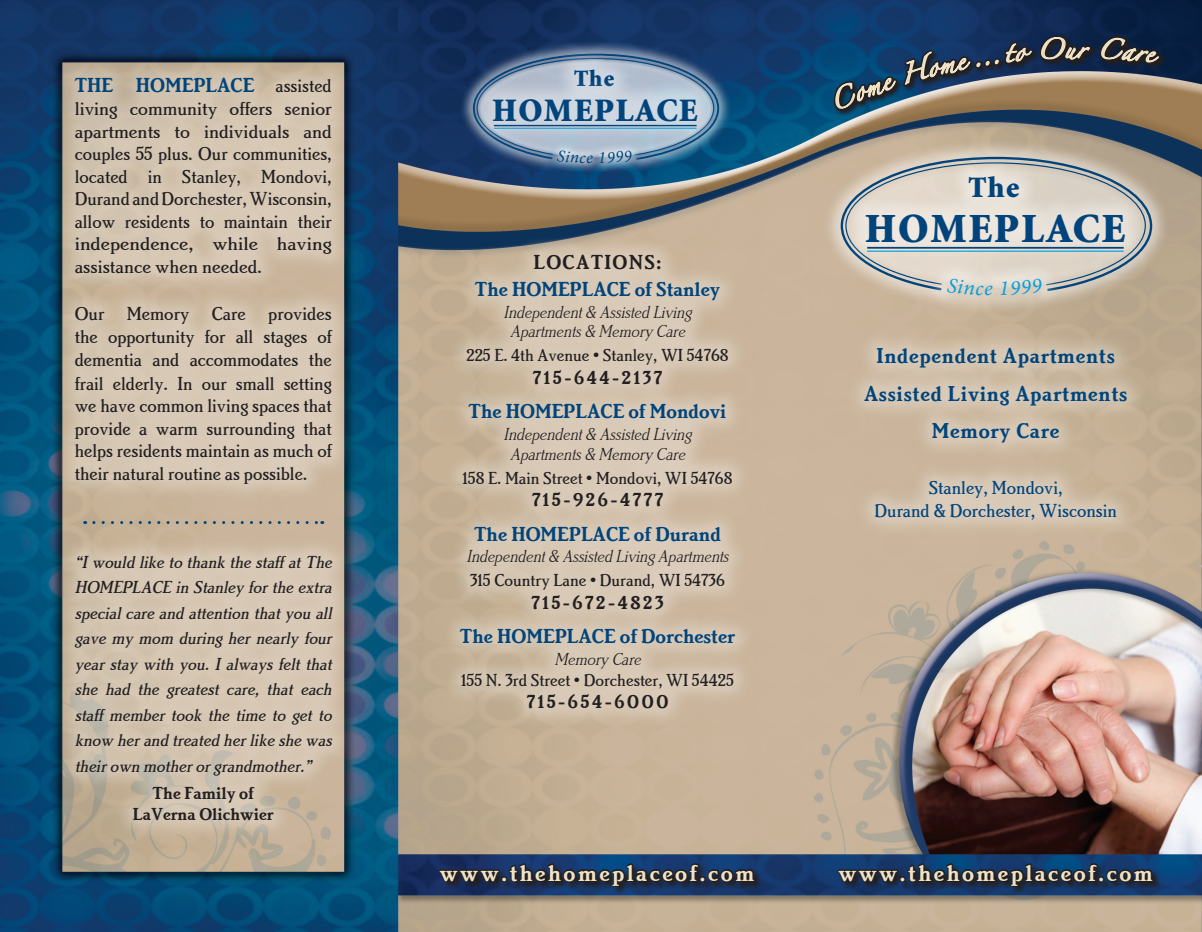
<style>
.page{position:relative;width:1202px;height:932px;background:#fff}
.page>*{position:absolute;margin:0;border:0;box-sizing:border-box;transform-origin:0 0}
.t1{font:900 41.55px "Minion Std";letter-spacing:.04em;color:#00447b}
.t2{font:900 32.85px "Minion Std";letter-spacing:.04em;color:#00447b}
.t3{font:900 29.7px "Minion Std";color:#00447b}
.t4{font:24px "Brighton Bold Let Plain";letter-spacing:.1em;color:#efe2c5}
.t5{font:900 23.4px "Minion Std";color:#00447b}
.t6{font:22.2px "Brighton Bold Let Plain";letter-spacing:.03em;color:#00447b}
.t7{font:21px "Brighton Bold Let Plain";color:#00447b}
.t8{font:21px "Brighton Bold Let Plain";letter-spacing:.06em;color:#231f20}
.t9{font:19.5px/23px "Brighton Medium Let Plain";color:#231f20;text-align:justify}
.t10{font:19.5px/22.5px "Brighton Medium Let Plain";color:#231f20;text-align:justify;scale:1.05 1}
.t11{font:19.5px "Brighton Bold Let Plain";letter-spacing:.13em;color:#231f20}
.t12{font:19.5px "Brighton Medium Let Plain";color:#00447b}
.t13{font:italic 18px/25.5px "Brighton Medium Let Plain";color:#231f20;text-align:justify}
.t14{font:italic 18px "Brighton Light Let Plain";color:#231f20}
.t15{font:18px "Brighton Medium Let Plain";color:#231f20}
.t16{font:18px "Brighton Bold Let Plain";color:#231f20}
.s1{font-family:"Brighton Medium Let Plain";font-size:19.5px;color:#231f20}
</style>
<div class="page">
<img style="left:0;top:0;width:1202px;height:932px">
<div style="left:53px;top:55px;width:298px;height:446px;background:#fff;opacity:.31"></div>
<div style="left:438px;top:233px;width:315px;height:493px;background:#fff;opacity:.31"></div>
<div style="left:52px;top:533px;width:299px;height:306px;background:#fff;opacity:.31"></div>
<div style="left:842px;top:326px;width:302px;height:135px;background:#fff;opacity:.31"></div>
<svg style="left:837px;top:862px;width:324px;height:32px;background:#15386c"></svg>
<svg style="left:836px;top:861px;width:319px;height:28px;background:#192d49"></svg>
<svg style="left:438px;top:862px;width:325px;height:32px;background:#17366b"></svg>
<svg style="left:438px;top:861px;width:318px;height:28px;background:#1b2b48"></svg>
<div style="left:820px;top:136px;width:349px;height:172px;background:#fff;opacity:.5"></div>
<div style="left:925px;top:256px;width:134px;height:58px;background:#fff;opacity:.4"></div>
<div style="left:946px;top:154px;width:91px;height:62px;background:#dbd0c0"></div>
<div style="left:853px;top:458px;width:281px;height:80px;background:#fff;opacity:.31"></div>
<div style="left:458px;top:39px;width:272px;height:132px;background:#fff;opacity:.78"></div>
<div style="left:545px;top:139px;width:95px;height:33px;background:#fff;opacity:.72"></div>
<div style="left:552px;top:47px;width:80px;height:57px;background:#fff;opacity:.4"></div>
<svg style="left:94px;top:521px;width:229px;height:3px"></svg>
<svg style="left:839px;top:156px;width:314px;height:139px;background:#cecac2"></svg>
<svg style="left:472px;top:53px;width:248px;height:110px;background:#91a6bd"></svg>
<svg style="left:831px;top:0;width:362px;height:140px;background:#495562"></svg>
<p class="t7" style="left:75px;top:72px;width:258px">THE HOMEPLACE <span class="s1">assisted</span></p>
<p class="t10" style="left:75px;top:97px;width:246px">living community offers senior apartments to individuals and couples 55 plus. Our communities, located in Stanley, Mondovi, Durand and Dorchester, Wisconsin, allow residents to maintain their independence, while having assistance when needed.</p>
<p class="t9" style="left:75px;top:301px;width:259px">Our Memory Care provides the opportunity for all stages of dementia and accommodates the frail elderly. In our small setting we have common living spaces that provide a warm surrounding that helps residents maintain as much of their natural routine as possible.</p>
<p class="t13" style="left:75px;top:548px;width:262px">“Iwould like to thank the staff atThe HOMEPLACE in Stanley forthe extra specialcare and attention thatyou all gave my mom during her nearly four year stay with you. I always felt that she had the greatest care, that each staff member took the time to get to know herand treated herlike she was theirown motherorgrandmother.”</p>
<p class="t16" style="left:152px;top:782px;width:103px">The Family of</p>
<p class="t16" style="left:133px;top:803px;width:142px">LaVerna Olichwier</p>
<p class="t5" style="left:574px;top:66px;width:42px">The</p>
<p class="t2" style="left:492px;top:94px;width:207px">HOMEPLACE</p>
<p class="t8" style="left:533px;top:250px;width:130px">LOCATIONS:</p>
<p class="t7" style="left:475px;top:277px;width:247px">The HOMEPLACE of Stanley</p>
<p class="t14" style="left:503px;top:302px;width:193px">Independent&amp; Assisted Living</p>
<p class="t14" style="left:510px;top:322px;width:180px">Apartments&amp; Memory Care</p>
<p class="t15" style="left:466px;top:345px;width:264px">225 E. 4th Avenue • Stanley, WI 54768</p>
<p class="t11" style="left:533px;top:366px;width:131px">715-644-2137</p>
<p class="t7" style="left:468px;top:399px;width:259px">The HOMEPLACE of Mondovi</p>
<p class="t14" style="left:503px;top:424px;width:193px">Independent&amp; Assisted Living</p>
<p class="t14" style="left:510px;top:444px;width:180px">Apartments&amp; Memory Care</p>
<p class="t15" style="left:462px;top:467px;width:271px">158 E. Main Street • Mondovi, WI 54768</p>
<p class="t11" style="left:532px;top:488px;width:133px">715-926-4777</p>
<p class="t7" style="left:474px;top:521px;width:248px">The HOMEPLACE of Durand</p>
<p class="t14" style="left:466px;top:547px;width:268px">Independent&amp; Assisted LivingApartments</p>
<p class="t15" style="left:470px;top:570px;width:256px">315 Country Lane • Durand, WI 54736</p>
<p class="t11" style="left:531px;top:590px;width:134px">715-672-4823</p>
<p class="t7" style="left:460px;top:624px;width:277px">The HOMEPLACE of Dorchester</p>
<p class="t14" style="left:554px;top:649px;width:92px">Memory Care</p>
<p class="t15" style="left:461px;top:669px;width:274px">155 N. 3rd Street • Dorchester, WI 54425</p>
<p class="t11" style="left:527px;top:690px;width:143px">715-654-6000</p>
<p class="t3" style="left:968px;top:172px;width:52px">The</p>
<p class="t1" style="left:865px;top:208px;width:262px">HOMEPLACE</p>
<p class="t6" style="left:876px;top:343px;width:240px">Independent Apartments</p>
<p class="t6" style="left:864px;top:380px;width:265px">Assisted Living Apartments</p>
<p class="t6" style="left:932px;top:418px;width:129px">Memory Care</p>
<p class="t12" style="left:929px;top:476px;width:135px">Stanley, Mondovi,</p>
<p class="t12" style="left:874px;top:499px;width:244px">Durand &amp; Dorchester, Wisconsin</p>
<p class="t4" style="left:440px;top:858px;width:316px">www.thehomeplaceof.com</p>
<p class="t4" style="left:838px;top:858px;width:316px">www.thehomeplaceof.com</p>
</div>
